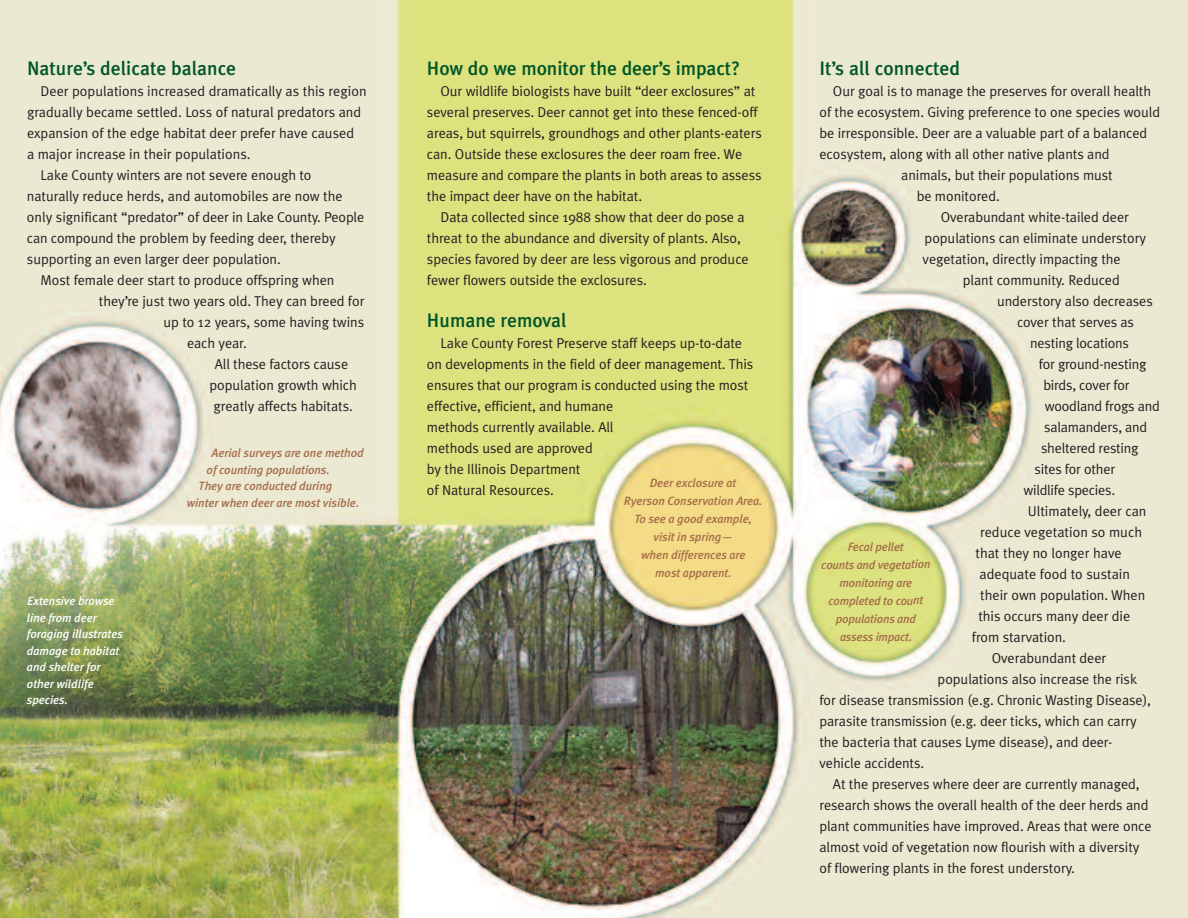
<style>
.page{position:relative;width:1188px;height:918px;background:#fff}
.page>*{position:absolute;margin:0;border:0;box-sizing:border-box;transform-origin:0 0}
.t1{font:500 19.5px "Meta Plus";color:#005627}
.t2{font:14.25px/21px "Meta Plus Normal";letter-spacing:-.005em;color:#231f20}
.t3{font:italic 500 12px/18px "Meta Plus";letter-spacing:-.005em;color:#a56d4a;text-align:center}
.t4{font:italic 500 12px/16.5px "Meta Plus";letter-spacing:-.005em;color:#fff}
</style>
<div class="page">
<img style="left:0;top:0;width:1188px;height:918px">
<h1 class="t1" style="left:27px;top:57px;width:211px">Nature’s delicate balance</h1>
<p class="t2" style="left:40px;top:81px;width:328px">Deer populations increased dramatically as this region</p>
<p class="t2" style="left:27px;top:102px;width:336px">gradually became settled. Loss of natural predators and</p>
<p class="t2" style="left:27px;top:123px;width:329px">expansion of the edge habitat deer prefer have caused</p>
<p class="t2" style="left:27px;top:144px;width:225px">a major increase in their populations.</p>
<p class="t2" style="left:41px;top:165px;width:273px">Lake County winters are not severe enough to</p>
<p class="t2" style="left:27px;top:186px;width:317px">naturally reduce herds, and automobiles are now the</p>
<p class="t2" style="left:27px;top:207px;width:339px">only significant “predator” of deer in Lake County. People</p>
<p class="t2" style="left:27px;top:228px;width:310px">can compound the problem by feeding deer, thereby</p>
<p class="t2" style="left:27px;top:249px;width:255px">supporting an even larger deer population.</p>
<p class="t2" style="left:41px;top:270px;width:295px">Most female deer start to produce offspring when</p>
<p class="t2" style="left:99px;top:291px;width:267px">they’re just two years old. They can breed for</p>
<p class="t2" style="left:164px;top:312px;width:202px">up to 12 years, some having twins</p>
<p class="t2" style="left:187px;top:333px;width:61px">each year.</p>
<p class="t2" style="left:215px;top:354px;width:135px">All these factors cause</p>
<p class="t2" style="left:210px;top:375px;width:149px">population growth which</p>
<p class="t2" style="left:214px;top:396px;width:141px">greatly affects habitats.</p>
<p class="t4" style="left:27px;top:593px;width:97px">Extensive browse line from deer foraging illustrates damage to habitat and shelter for other wildlife species.</p>
<p class="t3" style="left:212px;top:444px;width:154px">Aerial surveys are one method</p>
<p class="t3" style="left:207px;top:461px;width:124px">of counting populations.</p>
<p class="t3" style="left:199px;top:477px;width:135px">They are conducted during</p>
<p class="t3" style="left:187px;top:494px;width:174px">winter when deer are most visible.</p>
<h1 class="t1" style="left:427px;top:57px;width:315px">How do we monitor the deer’s impact?</h1>
<p class="t2" style="left:427px;top:81px;width:336px;text-indent:14px">Our wildlife biologists have built “deer exclosures” at several preserves. Deer cannot get into these fenced-off areas, but squirrels, groundhogs and other plants-eaters can. Outside these exclosures the deer roam free. We measure and compare the plants in both areas to assess the impact deer have on the habitat.</p>
<p class="t2" style="left:427px;top:207px;width:323px;text-indent:14px">Data collected since 1988 show that deer do pose a threat to the abundance and diversity of plants. Also, species favored by deer are less vigorous and produce fewer flowers outside the exclosures.</p>
<h1 class="t1" style="left:427px;top:309px;width:141px">Humane removal</h1>
<p class="t2" style="left:427px;top:333px;width:328px;text-indent:14px">Lake County Forest Preserve staff keeps up-to-date on developments in the field of deer management. This ensures that our program is conducted using the most effective, efficient, and humane<br>methods currently available. All<br>methods used are approved<br>by the Illinois Department<br>of Natural Resources.</p>
<p class="t3" style="left:624px;top:474px;width:140px">Deer exclosure at<br>Ryerson Conservation Area.<br>To see a good example, visit in spring—<br>when differences are<br>most apparent.</p>
<h1 class="t1" style="left:819px;top:57px;width:142px">It’s all connected</h1>
<p class="t2" style="left:833px;top:81px;width:320px">Our goal is to manage the preserves for overall health</p>
<p class="t2" style="left:819px;top:102px;width:342px">of the ecosystem. Giving preference to one species would</p>
<p class="t2" style="left:819px;top:123px;width:329px">be irresponsible. Deer are a valuable part of a balanced</p>
<p class="t2" style="left:819px;top:144px;width:292px">ecosystem, along with all other native plants and</p>
<p class="t2" style="left:901px;top:165px;width:213px">animals, but their populations must</p>
<p class="t2" style="left:917px;top:186px;width:85px">be monitored.</p>
<p class="t2" style="left:941px;top:207px;width:190px">Overabundant white-tailed deer</p>
<p class="t2" style="left:925px;top:228px;width:223px">populations can eliminate understory</p>
<p class="t2" style="left:923px;top:249px;width:200px">vegetation, directly impacting the</p>
<p class="t2" style="left:963px;top:270px;width:158px">plant community. Reduced</p>
<p class="t2" style="left:997px;top:291px;width:157px">understory also decreases</p>
<p class="t2" style="left:1017px;top:312px;width:118px">cover that serves as</p>
<p class="t2" style="left:1030px;top:333px;width:100px">nesting locations</p>
<p class="t2" style="left:1039px;top:354px;width:109px">for ground-nesting</p>
<p class="t2" style="left:1043px;top:375px;width:88px">birds, cover for</p>
<p class="t2" style="left:1045px;top:396px;width:117px">woodland frogs and</p>
<p class="t2" style="left:1044px;top:417px;width:105px">salamanders, and</p>
<p class="t2" style="left:1041px;top:438px;width:99px">sheltered resting</p>
<p class="t2" style="left:1034px;top:459px;width:82px">sites for other</p>
<p class="t2" style="left:1023px;top:480px;width:93px">wildlife species.</p>
<p class="t2" style="left:1028px;top:501px;width:120px">Ultimately, deer can</p>
<p class="t2" style="left:980px;top:522px;width:163px">reduce vegetation so much</p>
<p class="t2" style="left:975px;top:543px;width:148px">that they no longer have</p>
<p class="t2" style="left:980px;top:564px;width:152px">adequate food to sustain</p>
<p class="t2" style="left:980px;top:585px;width:167px">their own population. When</p>
<p class="t2" style="left:978px;top:606px;width:153px">this occurs many deer die</p>
<p class="t2" style="left:972px;top:627px;width:96px">from starvation.</p>
<p class="t2" style="left:992px;top:648px;width:116px">Overabundant deer</p>
<p class="t2" style="left:938px;top:669px;width:201px">populations also increase the risk</p>
<p class="t2" style="left:819px;top:690px;width:333px">for disease transmission (e.g. Chronic Wasting Disease),</p>
<p class="t2" style="left:819px;top:711px;width:319px">parasite transmission (e.g. deer ticks, which can carry</p>
<p class="t2" style="left:819px;top:732px;width:294px">the bacteria that causes Lyme disease), and deer-</p>
<p class="t2" style="left:819px;top:753px;width:106px">vehicle accidents.</p>
<p class="t2" style="left:833px;top:774px;width:308px">At the preserves where deer are currently managed,</p>
<p class="t2" style="left:819px;top:795px;width:330px">research shows the overall health of the deer herds and</p>
<p class="t2" style="left:819px;top:816px;width:334px">plant communities have improved. Areas that were once</p>
<p class="t2" style="left:819px;top:837px;width:322px">almost void of vegetation now flourish with a diversity</p>
<p class="t2" style="left:819px;top:858px;width:257px">of flowering plants in the forest understory.</p>
<p class="t3" style="left:821px;top:537px;width:111px">Fecal pellet<br>counts and vegetation monitoring are completed to count populations and assess impact.</p>
</div>
